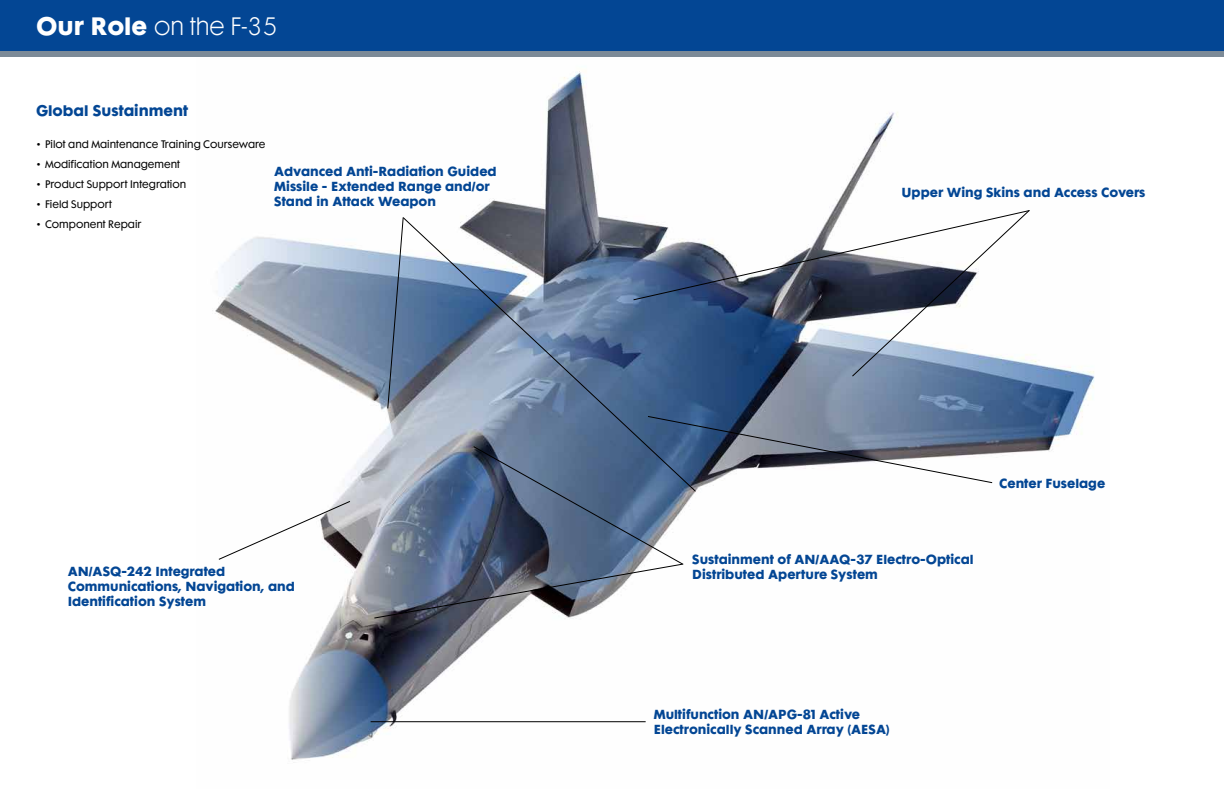
<style>
.page{position:relative;width:1224px;height:792px;background:#fff}
.page>*{position:absolute;margin:0;border:0;box-sizing:border-box;transform-origin:0 0}
.t1{font:300 23px "Futura Maxi Std";color:#fff}
.t2{font:700 14px "Futura Maxi Std";color:#034694}
.t3{font:700 12px/15px "Futura Maxi Std";color:#034694}
.t4{font:10px "Futura Maxi Std";color:#000}
.s1{font-weight:700}
</style>
<div class="page">
<img style="left:215px;top:71px;width:880px;height:692px">
<hr style="left:371px;top:721px;width:275px;height:1px;background:#000">
<svg style="left:218px;top:500px;width:133px;height:61px"></svg>
<svg style="left:373px;top:209px;width:658px;height:410px"></svg>
<svg style="left:402px;top:216px;width:295px;height:277px;background:#6b809d"></svg>
<div style="left:0;top:0;width:1224px;height:51px;background:#034694"></div>
<div style="left:0;top:51px;width:1224px;height:6px;background:#7c8a97"></div>
<h1 class="t1" style="left:36px;top:12px;width:243px"><span class="s1">Our Role</span> on the F-35</h1>
<p class="t2" style="left:36px;top:101px;width:154px">Global Sustainment</p>
<p class="t4" style="left:36px;top:138px;width:231px">• Pilot and Maintenance Training Courseware</p>
<p class="t4" style="left:36px;top:158px;width:146px">• Modification Management</p>
<p class="t4" style="left:36px;top:178px;width:152px">• Product Support Integration</p>
<p class="t4" style="left:36px;top:198px;width:78px">• Field Support</p>
<p class="t4" style="left:36px;top:218px;width:107px">• Component Repair</p>
<p class="t3" style="left:274px;top:164px;width:224px">Advanced Anti-Radiation Guided<br>Missile - Extended Range and/or<br>Stand in Attack Weapon</p>
<p class="t3" style="left:68px;top:563px;width:229px">AN/ASQ-242 Integrated<br>Communications, Navigation, and<br>Identification System</p>
<p class="t3" style="left:901px;top:184px;width:246px">Upper Wing Skins and Access Covers</p>
<p class="t3" style="left:692px;top:551px;width:283px">Sustainment of AN/AAQ-37 Electro-Optical<br>Distributed Aperture System</p>
<p class="t3" style="left:999px;top:475px;width:108px">Center Fuselage</p>
<p class="t3" style="left:654px;top:706px;width:237px">Multifunction AN/APG-81 Active<br>Electronically Scanned Array (AESA)</p>
</div>
